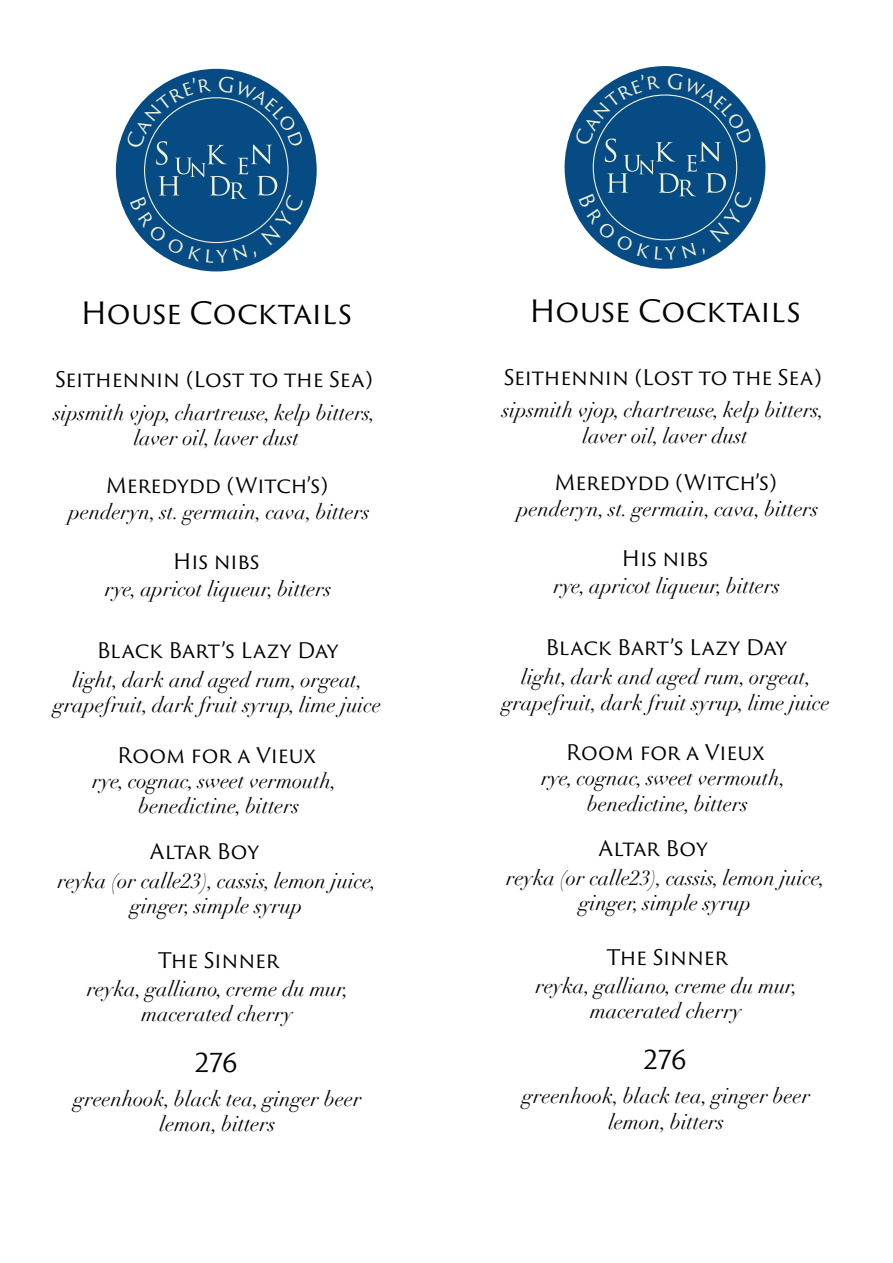
<style>
.page{position:relative;width:893px;height:1263px;background:#fff}
.page>*{position:absolute;margin:0;border:0;box-sizing:border-box;transform-origin:0 0}
.t1{font:30px "Trajan Sans Pro";letter-spacing:-.005em;color:#000}
.t2{font:25.5px "Trajan Sans Pro";letter-spacing:-.02em;color:#000}
.t3{font:italic 21px/25.2px "Didot";color:#000;text-align:center}
.t4{font:21px "Trajan Sans Pro";letter-spacing:-.005em;color:#000}
</style>
<div class="page">
<div style="left:116px;top:69px;width:201px;height:203px;background:#064b84;border-radius:50%"></div>
<div style="left:564px;top:66px;width:202px;height:203px;background:#064b84;border-radius:50%"></div>
<svg style="left:126px;top:75px;width:178px;height:188px"></svg>
<svg style="left:574px;top:73px;width:179px;height:187px"></svg>
<h1 class="t1" style="left:81px;top:292px;width:273px">House Cocktails</h1>
<p class="t4" style="left:55px;top:365px;width:320px">Seithennin (Lost to the Sea)</p>
<p class="t3" style="left:53px;top:400px;width:323px">sipsmith vjop, chartreuse, kelp bitters, laver oil, laver dust</p>
<p class="t4" style="left:105px;top:471px;width:224px">Meredydd (Witch’s)</p>
<p class="t3" style="left:69px;top:499px;width:302px">penderyn, st. germain, cava, bitters</p>
<p class="t4" style="left:173px;top:547px;width:88px">His nibs</p>
<p class="t3" style="left:105px;top:576px;width:228px">rye, apricot liqueur, bitters</p>
<p class="t4" style="left:97px;top:635px;width:243px">Black Bart’s Lazy Day</p>
<p class="t3" style="left:53px;top:667px;width:329px">light, dark and aged rum, orgeat, grapefruit, dark fruit syrup, lime juice</p>
<p class="t4" style="left:117px;top:740px;width:200px">Room for a Vieux</p>
<p class="t3" style="left:92px;top:768px;width:246px">rye, cognac, sweet vermouth, benedictine, bitters</p>
<p class="t4" style="left:150px;top:836px;width:111px">Altar Boy</p>
<p class="t3" style="left:57px;top:868px;width:320px">reyka (or calle23), cassis, lemon juice, ginger, simple syrup</p>
<p class="t4" style="left:158px;top:946px;width:123px">The Sinner</p>
<p class="t3" style="left:87px;top:976px;width:264px">reyka, galliano, creme du mur, macerated cherry</p>
<p class="t2" style="left:195px;top:1045px;width:45px">276</p>
<p class="t3" style="left:74px;top:1086px;width:289px">greenhook, black tea, ginger beer lemon, bitters</p>
<h1 class="t1" style="left:529px;top:290px;width:273px">House Cocktails</h1>
<p class="t4" style="left:504px;top:362px;width:320px">Seithennin (Lost to the Sea)</p>
<p class="t3" style="left:502px;top:398px;width:323px">sipsmith vjop, chartreuse, kelp bitters, laver oil, laver dust</p>
<p class="t4" style="left:554px;top:468px;width:224px">Meredydd (Witch’s)</p>
<p class="t3" style="left:518px;top:496px;width:302px">penderyn, st. germain, cava, bitters</p>
<p class="t4" style="left:621px;top:544px;width:88px">His nibs</p>
<p class="t3" style="left:553px;top:574px;width:228px">rye, apricot liqueur, bitters</p>
<p class="t4" style="left:545px;top:633px;width:243px">Black Bart’s Lazy Day</p>
<p class="t3" style="left:502px;top:665px;width:329px">light, dark and aged rum, orgeat, grapefruit, dark fruit syrup, lime juice</p>
<p class="t4" style="left:566px;top:738px;width:200px">Room for a Vieux</p>
<p class="t3" style="left:541px;top:766px;width:246px">rye, cognac, sweet vermouth, benedictine, bitters</p>
<p class="t4" style="left:599px;top:834px;width:111px">Altar Boy</p>
<p class="t3" style="left:506px;top:865px;width:320px">reyka (or calle23), cassis, lemon juice, ginger, simple syrup</p>
<p class="t4" style="left:607px;top:943px;width:123px">The Sinner</p>
<p class="t3" style="left:535px;top:973px;width:264px">reyka, galliano, creme du mur, macerated cherry</p>
<p class="t2" style="left:643px;top:1042px;width:45px">276</p>
<p class="t3" style="left:522px;top:1084px;width:289px">greenhook, black tea, ginger beer lemon, bitters</p>
</div>
